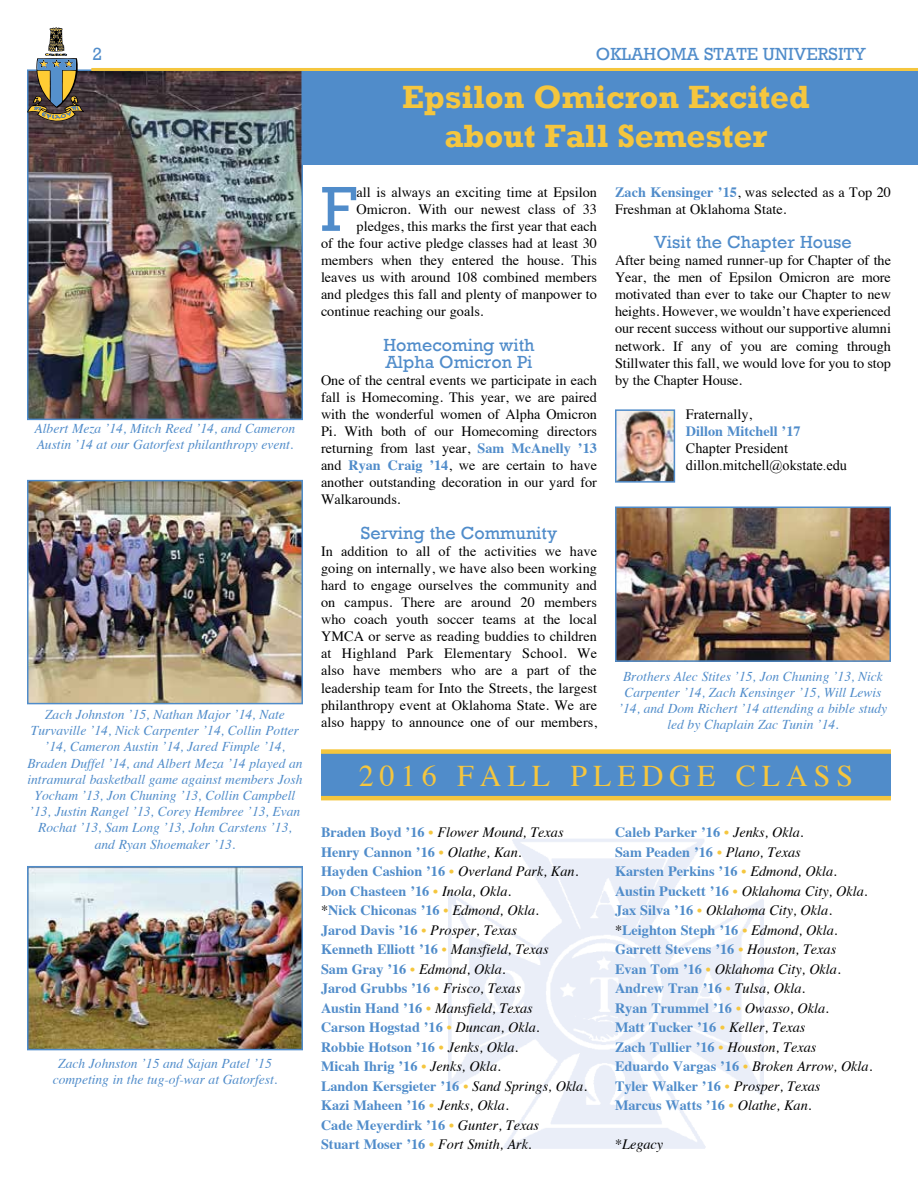
<style>
.page{position:relative;width:918px;height:1188px;background:#fff}
.page>*{position:absolute;margin:0;border:0;box-sizing:border-box;transform-origin:0 0}
.t1{font:64.65px "Rockwell";color:#508cca}
.t2{font:700 33px/39.6px "Rockwell";color:#f5c63e;text-align:center}
.t3{font:30px "Times";letter-spacing:.2em;color:#f5c63e}
.t4{font:18px/17.1px "Rockwell";color:#508cca}
.t5{font:14.25px/17.1px "Times";color:#000;text-align:justify}
.t6{font:700 14.25px/19.5px "Times";color:#508cca}
.t7{font:14.25px/17.1px "Times New Roman";color:#000}
.t8{font:italic 14.25px "Times";color:#000}
.t9{font:italic 13.5px/16.2px "Times";color:#508cca;text-align:center}
.s1{font-weight:700;color:#508cca}
.s2{color:#f5c63e}
.s3{font-weight:400;font-style:italic;color:#000}
.s4{font-weight:400;color:#000}
.s5{font-style:normal}
</style>
<div class="page">
<div style="left:303px;top:71px;width:615px;height:94px;background:#508cca"></div>
<img style="left:30px;top:72px;width:270px;height:345px">
<div style="left:27px;top:69px;width:276px;height:351px;border:2px solid #508cca"></div>
<img style="left:30px;top:483px;width:270px;height:218px">
<div style="left:27px;top:480px;width:276px;height:224px;border:2px solid #508cca"></div>
<img style="left:30px;top:869px;width:270px;height:178px">
<div style="left:27px;top:866px;width:276px;height:184px;border:2px solid #508cca"></div>
<img style="left:407px;top:800px;width:398px;height:349px">
<hr style="left:91px;top:68px;width:827px;height:3px;background:#f5c63e">
<svg style="left:27px;top:27px;width:57px;height:94px"></svg>
<img style="left:618px;top:510px;width:270px;height:149px">
<div style="left:615px;top:507px;width:276px;height:155px;border:2px solid #508cca"></div>
<div style="left:321px;top:754px;width:570px;height:42px;background:#508cca"></div>
<img style="left:618px;top:412px;width:54px;height:68px">
<div style="left:615px;top:409px;width:60px;height:74px;border:2px solid #508cca"></div>
<div style="left:321px;top:749px;width:570px;height:5px;background:#f5c63e"></div>
<hr style="left:321px;top:796px;width:570px;height:4px;background:#f5c63e">
<p class="t4" style="left:92px;top:46px;width:11px">2</p>
<p class="t4" style="left:596px;top:46px;width:271px">OKLAHOMA STATE UNIVERSITY</p>
<p class="t9" style="left:35px;top:420px;width:262px;text-align:left">Albert Meza ’14, Mitch Reed ’14, and Cameron<br>Austin ’14 at our Gatorfest philanthropy event.</p>
<p class="t9" style="left:27px;top:706px;width:277px">Zach Johnston ’15, Nathan Major ’14, Nate Turvaville ’14, Nick Carpenter ’14, Collin Potter ’14, Cameron Austin ’14, Jared Fimple ’14, Braden Duffel ’14, and Albert Meza ’14 played an intramural basketball game against members Josh Yocham ’13, Jon Chuning ’13, Collin Campbell ’13, Justin Rangel ’13, Corey Hembree ’13, Evan Rochat ’13, Sam Long ’13, John Carstens ’13, and Ryan Shoemaker ’13.</p>
<p class="t9" style="left:53px;top:1054px;width:226px">Zach Johnston ’15 and Sajan Patel ’15 competing in the tug-of-war at Gatorfest.</p>
<h2 class="t2" style="left:402px;top:77px;width:409px">Epsilon Omicron Excited about Fall Semester</h2>
<h1 class="t1" style="left:321px;top:172px;width:37px">F</h1>
<p class="t5" style="left:357px;top:182px;width:242px">all is always an exciting time at Epsilon</p>
<p class="t5" style="left:357px;top:199px;width:242px">Omicron. With our newest class of 33</p>
<p class="t5" style="left:357px;top:216px;width:242px">pledges, this marks the first year that each</p>
<p class="t5" style="left:321px;top:233px;width:277px">of the four active pledge classes had at least 30</p>
<p class="t5" style="left:321px;top:251px;width:277px">members when they entered the house. This</p>
<p class="t5" style="left:321px;top:268px;width:278px">leaves us with around 108 combined members</p>
<p class="t5" style="left:321px;top:285px;width:278px">and pledges this fall and plenty of manpower to</p>
<p class="t5" style="left:321px;top:302px;width:164px">continue reaching our goals.</p>
<p class="t4" style="left:384px;top:336px;width:152px">Homecoming with<br>Alpha Omicron Pi</p>
<p class="t5" style="left:321px;top:370px;width:278px">One of the central events we participate in each fall is Homecoming. This year, we are paired with the wonderful women of Alpha Omicron Pi. With both of our Homecoming directors returning from last year, <span class="s1">Sam McAnelly ’13 </span>and <span class="s1">Ryan Craig ’14</span>, we are certain to have another outstanding decoration in our yard for Walkarounds.</p>
<p class="t4" style="left:361px;top:524px;width:198px">Serving the Community</p>
<p class="t5" style="left:321px;top:541px;width:278px">In addition to all of the activities we have going on internally, we have also been working hard to engage ourselves the community and on campus. There are around 20 members who coach youth soccer teams at the local YMCA or serve as reading buddies to children at Highland Park Elementary School. We also have members who are a part of the leadership team for Into the Streets, the largest philanthropy event at Oklahoma State. We are also happy to announce one of our members,</p>
<p class="t5" style="left:615px;top:182px;width:278px"><span class="s1">Zach Kensinger ’15</span>, was selected as a Top 20<br>Freshman at Oklahoma State.</p>
<p class="t4" style="left:654px;top:234px;width:199px">Visit the Chapter House</p>
<p class="t5" style="left:615px;top:251px;width:278px">After being named runner-up for Chapter of the Year, the men of Epsilon Omicron are more motivated than ever to take our Chapter to new heights. However, we wouldn’t have experienced our recent success without our supportive alumni network. If any of you are coming through Stillwater this fall, we would love for you to stop by the Chapter House.</p>
<p class="t5" style="left:686px;top:404px;width:68px">Fraternally,</p>
<p class="t6" style="left:686px;top:420px;width:116px">Dillon Mitchell ’17</p>
<p class="t7" style="left:686px;top:440px;width:163px">Chapter President dillon.mitchell@okstate.edu</p>
<p class="t9" style="left:619px;top:667px;width:270px">Brothers Alec Stites ’15, Jon Chuning ’13, Nick Carpenter ’14, Zach Kensinger ’15, Will Lewis ’14, and Dom Richert ’14 attending a bible study led by Chaplain Zac Tunin ’14.</p>
<h3 class="t3" style="left:359px;top:748px;width:496px">2016 FALL PLEDGE CLASS</h3>
<p class="t6" style="left:321px;top:821px;width:267px">Braden Boyd ’16 <span class="s2">•</span> <span class="s3">Flower Mound, Texas </span>Henry Cannon ’16 <span class="s2">•</span> <span class="s3">Olathe, Kan.<br></span>Hayden Cashion ’16 <span class="s2">•</span> <span class="s3">Overland Park, Kan.<br></span>Don Chasteen ’16 <span class="s2">•</span> <span class="s3">Inola, Okla.<br></span><span class="s4">*</span>Nick Chiconas ’16 <span class="s2">•</span> <span class="s3">Edmond, Okla.<br></span>Jarod Davis ’16 <span class="s2">•</span> <span class="s3">Prosper, Texas<br></span>Kenneth Elliott ’16 <span class="s2">•</span> <span class="s3">Mansfield, Texas<br></span>Sam Gray ’16 <span class="s2">•</span> <span class="s3">Edmond, Okla.<br></span>Jarod Grubbs ’16 <span class="s2">•</span> <span class="s3">Frisco, Texas<br></span>Austin Hand ’16 <span class="s2">•</span> <span class="s3">Mansfield, Texas<br></span>Carson Hogstad ’16 <span class="s2">•</span> <span class="s3">Duncan, Okla.<br></span>Robbie Hotson ’16 <span class="s2">•</span> <span class="s3">Jenks, Okla.<br></span>Micah Ihrig ’16 <span class="s2">•</span> <span class="s3">Jenks, Okla.<br></span>Landon Kersgieter ’16 <span class="s2">•</span> <span class="s3">Sand Springs, Okla.<br></span>Kazi Maheen ’16 <span class="s2">•</span> <span class="s3">Jenks, Okla.<br></span>Cade Meyerdirk ’16 <span class="s2">•</span> <span class="s3">Gunter, Texas<br></span>Stuart Moser ’16 <span class="s2">•</span> <span class="s3">Fort Smith, Ark.</span></p>
<p class="t6" style="left:615px;top:821px;width:259px">Caleb Parker ’16 <span class="s2">•</span> <span class="s3">Jenks, Okla.<br></span>Sam Peaden ’16 <span class="s2">•</span> <span class="s3">Plano, Texas<br></span>Karsten Perkins ’16 <span class="s2">•</span> <span class="s3">Edmond, Okla.<br></span>Austin Puckett ’16 <span class="s2">•</span> <span class="s3">Oklahoma City, Okla.<br></span>Jax Silva ’16 <span class="s2">•</span> <span class="s3">Oklahoma City, Okla. </span><span class="s4">*</span>Leighton Steph ’16 <span class="s2">•</span> <span class="s3">Edmond, Okla.<br></span>Garrett Stevens ’16 <span class="s2">•</span> <span class="s3">Houston, Texas<br></span>Evan Tom ’16 <span class="s2">•</span> <span class="s3">Oklahoma City, Okla.<br></span>Andrew Tran ’16 <span class="s2">•</span> <span class="s3">Tulsa, Okla.<br></span>Ryan Trummel ’16 <span class="s2">•</span> <span class="s3">Owasso, Okla.<br></span>Matt Tucker ’16 <span class="s2">•</span> <span class="s3">Keller, Texas<br></span>Zach Tullier ’16 <span class="s2">•</span> <span class="s3">Houston, Texas </span>Eduardo Vargas ’16 <span class="s2">•</span> <span class="s3">Broken Arrow, Okla.<br></span>Tyler Walker ’16 <span class="s2">•</span> <span class="s3">Prosper, Texas<br></span>Marcus Watts ’16 <span class="s2">•</span> <span class="s3">Olathe, Kan.</span></p>
<p class="t8" style="left:615px;top:1132px;width:50px"><span class="s5">*</span>Legacy</p>
</div>
